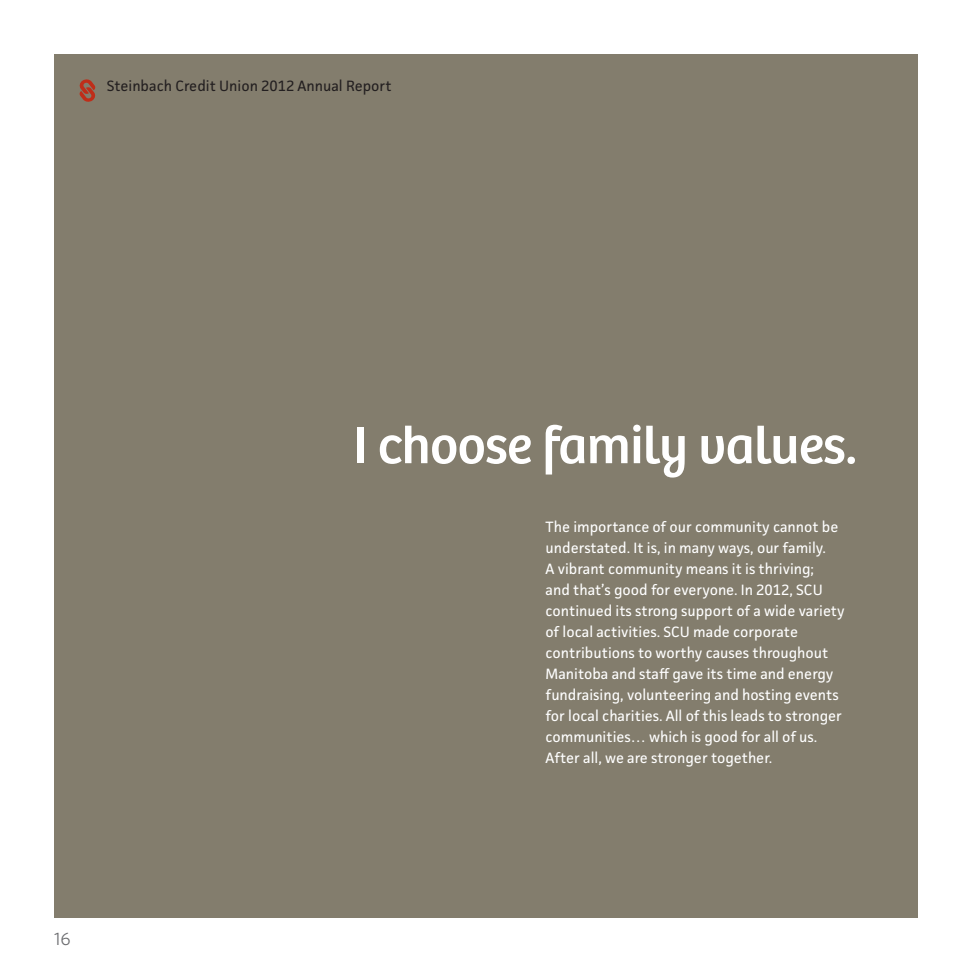
<style>
.page{position:relative;width:972px;height:972px;background:#fff}
.page>*{position:absolute;margin:0;border:0;box-sizing:border-box;transform-origin:0 0}
.t1{font:54px "Bree";letter-spacing:-.01em;color:#fff}
.t2{font:18px "Whitney";color:#6c6d70}
.Body_Copy{font:15px/21px "Facit";color:#fff}
.t3{font:15px "Facit";color:#231f20}
</style>
<div class="page">
<div style="left:54px;top:54px;width:864px;height:864px;background:#837d6d"></div>
<svg style="left:79px;top:79px;width:17px;height:23px"></svg>
<p class="t3" style="left:107px;top:76px;width:286px">Steinbach Credit Union 2012 Annual Report</p>
<p class="t2" style="left:54px;top:927px;width:18px">16</p>
<p class="t1" style="left:353px;top:414px;width:505px">I choose family values.</p>
<p class="Body_Copy" style="left:546px;top:516px;width:301px">The importance of our community cannot be understated. It is, in many ways, our family.<br>A vibrant community means it is thriving;<br>and that’s good for everyone. In 2012, SCU continued its strong support of a wide variety of local activities. SCU made corporate contributions to worthy causes throughout Manitoba and staff gave its time and energy fundraising, volunteering and hosting events for local charities. All of this leads to stronger communities… which is good for all of us.<br>After all, we are stronger together.</p>
</div>
